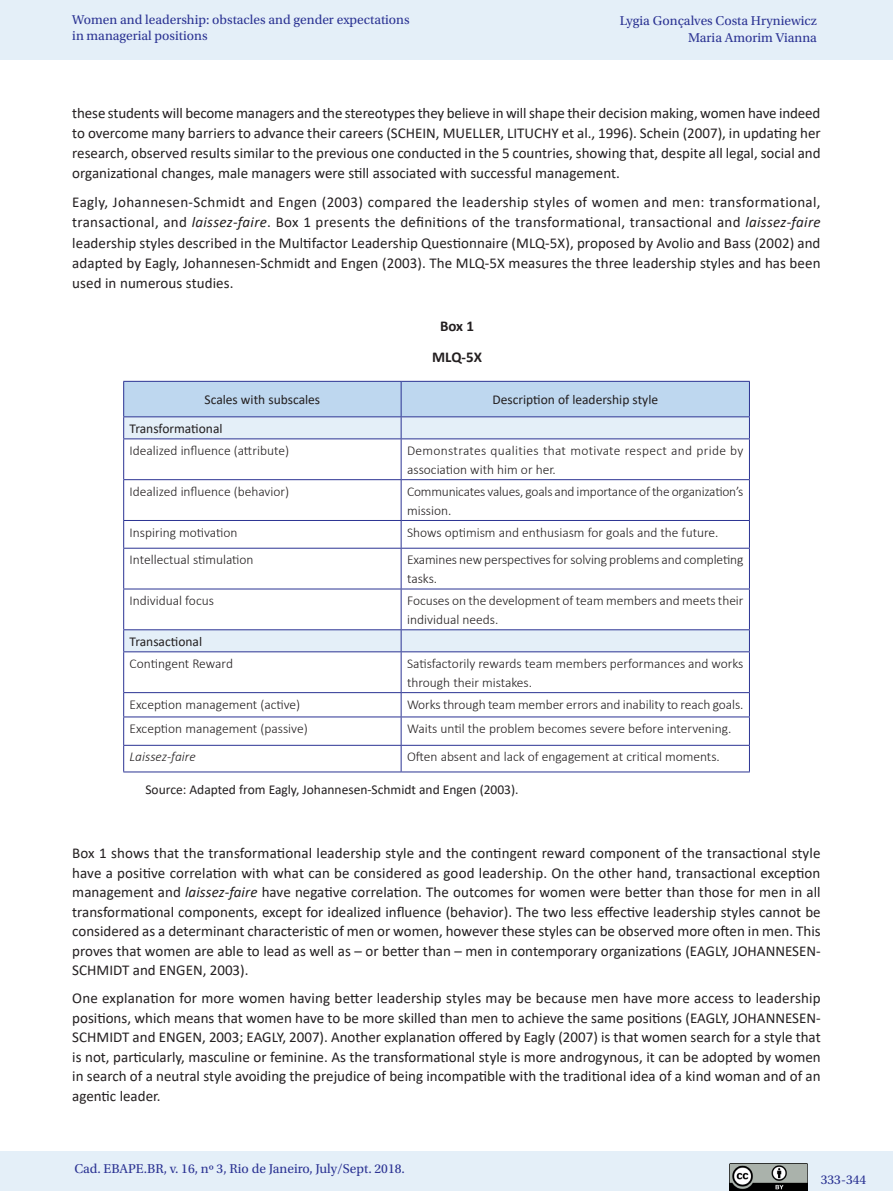
<style>
.page{position:relative;width:893px;height:1191px;background:#fff}
.page>*{position:absolute;margin:0;border:0;box-sizing:border-box;transform-origin:0 0}
._06_0_texto{font:15px/19.5px "Calibri";color:#231f20;text-align:justify}
._08_2_tabela_titulo{font:700 15px "Calibri";color:#231f20}
._08_2_tabela_texto_1{font:300 13.5px/18.8px "Calibri";color:#231f20}
.t1{font:13.5px/16.5px "Utopia Std";color:#2b3393}
._08_2_tabela_fonte{font:13.5px "Calibri";color:#231f20}
._08_2_tabela_gargant{font:13.5px "Calibri";color:#231f20}
._08_2_tabela_texto_1-2{font:13.5px "Calibri";color:#231f20}
._08_2_tabela_texto_1-3{font:italic 300 13.5px "Calibri";color:#231f20}
.s1{font-style:italic}
</style>
<div class="page">
<div style="left:0;top:1151px;width:893px;height:40px;background:#e4eff8"></div>
<img style="left:730px;top:1163px;width:77px;height:27px">
<div style="left:0;top:0;width:893px;height:60px;background:#e4eff8"></div>
<svg style="left:124px;top:439px;width:625px;height:212px"></svg>
<svg style="left:123px;top:381px;width:627px;height:57px;background:#c6d9ee"></svg>
<hr style="left:123px;top:438px;width:278px;height:1px;background:#2b3393">
<hr style="left:123px;top:439px;width:1px;height:40px;background:#2b3393">
<hr style="left:401px;top:438px;width:349px;height:1px;background:#2b3393">
<hr style="left:401px;top:439px;width:1px;height:40px;background:#2b3393">
<hr style="left:749px;top:439px;width:1px;height:40px;background:#2b3393">
<hr style="left:123px;top:479px;width:278px;height:1px;background:#2b3393">
<hr style="left:123px;top:480px;width:1px;height:40px;background:#2b3393">
<hr style="left:401px;top:479px;width:349px;height:1px;background:#2b3393">
<hr style="left:401px;top:480px;width:1px;height:40px;background:#2b3393">
<hr style="left:749px;top:480px;width:1px;height:40px;background:#2b3393">
<hr style="left:123px;top:520px;width:278px;height:1px;background:#2b3393">
<svg style="left:123px;top:521px;width:1px;height:27px"></svg>
<hr style="left:401px;top:520px;width:349px;height:1px;background:#2b3393">
<svg style="left:401px;top:521px;width:1px;height:27px"></svg>
<svg style="left:749px;top:521px;width:1px;height:27px"></svg>
<hr style="left:123px;top:548px;width:278px;height:1px;background:#2b3393">
<hr style="left:123px;top:548px;width:1px;height:40px;background:#2b3393">
<hr style="left:401px;top:548px;width:349px;height:1px;background:#2b3393">
<hr style="left:401px;top:548px;width:1px;height:40px;background:#2b3393">
<hr style="left:749px;top:548px;width:1px;height:40px;background:#2b3393">
<hr style="left:123px;top:588px;width:278px;height:1px;background:#2b3393">
<hr style="left:123px;top:589px;width:1px;height:40px;background:#2b3393">
<hr style="left:401px;top:588px;width:349px;height:1px;background:#2b3393">
<hr style="left:401px;top:589px;width:1px;height:40px;background:#2b3393">
<hr style="left:749px;top:589px;width:1px;height:40px;background:#2b3393">
<hr style="left:123px;top:629px;width:278px;height:1px;background:#2b3393">
<svg style="left:123px;top:630px;width:1px;height:21px"></svg>
<hr style="left:401px;top:629px;width:349px;height:1px;background:#2b3393">
<svg style="left:401px;top:630px;width:1px;height:21px"></svg>
<svg style="left:749px;top:630px;width:1px;height:21px"></svg>
<hr style="left:123px;top:651px;width:278px;height:1px;background:#2b3393">
<hr style="left:123px;top:652px;width:1px;height:40px;background:#2b3393">
<hr style="left:401px;top:651px;width:349px;height:1px;background:#2b3393">
<hr style="left:401px;top:652px;width:1px;height:40px;background:#2b3393">
<hr style="left:749px;top:652px;width:1px;height:40px;background:#2b3393">
<hr style="left:123px;top:692px;width:278px;height:1px;background:#2b3393">
<hr style="left:401px;top:692px;width:349px;height:1px;background:#2b3393">
<hr style="left:123px;top:716px;width:278px;height:1px;background:#2b3393">
<hr style="left:401px;top:716px;width:349px;height:1px;background:#2b3393">
<hr style="left:123px;top:745px;width:278px;height:1px;background:#2b3393">
<svg style="left:123px;top:693px;width:1px;height:78px"></svg>
<hr style="left:401px;top:745px;width:349px;height:1px;background:#2b3393">
<svg style="left:401px;top:693px;width:1px;height:78px"></svg>
<svg style="left:749px;top:693px;width:1px;height:78px"></svg>
<hr style="left:123px;top:771px;width:278px;height:1px;background:#2b3393">
<hr style="left:401px;top:771px;width:349px;height:1px;background:#2b3393">
<p class="t1" style="left:72px;top:11px;width:339px">Women and leadership: obstacles and gender expectations in managerial positions</p>
<p class="t1" style="left:620px;top:13px;width:199px;text-align:right">Lygia Gonçalves Costa Hryniewicz<br>Maria Amorim Vianna</p>
<p class="_06_0_texto" style="left:72px;top:102px;width:750px;line-height:20.2px">these students will become managers and the stereotypes they believe in will shape their decision making, women have indeed to overcome many barriers to advance their careers (SCHEIN, MUELLER, LITUCHY et al., 1996). Schein (2007), in updating her research, observed results similar to the previous one conducted in the 5 countries, showing that, despite all legal, social and organizational changes, male managers were still associated with successful management.</p>
<p class="_06_0_texto" style="left:72px;top:192px;width:750px;line-height:20.2px">Eagly, Johannesen-Schmidt and Engen (2003) compared the leadership styles of women and men: transformational, transactional, and <span class="s1">laissez-faire</span>. Box 1 presents the definitions of the transformational, transactional and <span class="s1">laissez-faire </span>leadership styles described in the Multifactor Leadership Questionnaire (MLQ-5X), proposed by Avolio and Bass (2002) and adapted by Eagly, Johannesen-Schmidt and Engen (2003). The MLQ-5X measures the three leadership styles and has been used in numerous studies.</p>
<p class="_08_2_tabela_titulo" style="left:440px;top:315px;width:36px">Box 1</p>
<p class="_08_2_tabela_titulo" style="left:432px;top:346px;width:51px">MLQ-5X</p>
<p class="_08_2_tabela_gargant" style="left:205px;top:390px;width:117px">Scales with subscales</p>
<p class="_08_2_tabela_gargant" style="left:492px;top:390px;width:167px">Description of leadership style</p>
<p class="_08_2_tabela_texto_1-2" style="left:130px;top:419px;width:94px">Transformational</p>
<p class="_08_2_tabela_texto_1" style="left:130px;top:441px;width:161px">Idealized influence (attribute)</p>
<p class="_08_2_tabela_texto_1" style="left:407px;top:441px;width:338px">Demonstrates qualities that motivate respect and pride by association with him or her.</p>
<p class="_08_2_tabela_texto_1" style="left:130px;top:482px;width:161px">Idealized influence (behavior)</p>
<p class="_08_2_tabela_texto_1" style="left:407px;top:482px;width:338px">Communicates values, goals and importance of the organization’s mission.</p>
<p class="_08_2_tabela_texto_1" style="left:130px;top:522px;width:109px">Inspiring motivation</p>
<p class="_08_2_tabela_texto_1" style="left:407px;top:522px;width:313px">Shows optimism and enthusiasm for goals and the future.</p>
<p class="_08_2_tabela_texto_1" style="left:130px;top:550px;width:125px">Intellectual stimulation</p>
<p class="_08_2_tabela_texto_1" style="left:407px;top:550px;width:338px">Examines new perspectives for solving problems and completing tasks.</p>
<p class="_08_2_tabela_texto_1" style="left:130px;top:591px;width:86px">Individual focus</p>
<p class="_08_2_tabela_texto_1" style="left:407px;top:591px;width:338px">Focuses on the development of team members and meets their individual needs.</p>
<p class="_08_2_tabela_texto_1-2" style="left:130px;top:632px;width:74px">Transactional</p>
<p class="_08_2_tabela_texto_1" style="left:130px;top:654px;width:105px">Contingent Reward</p>
<p class="_08_2_tabela_texto_1" style="left:407px;top:654px;width:338px">Satisfactorily rewards team members performances and works through their mistakes.</p>
<p class="_08_2_tabela_texto_1" style="left:130px;top:694px;width:172px">Exception management (active)</p>
<p class="_08_2_tabela_texto_1" style="left:407px;top:694px;width:338px">Works through team member errors and inability to reach goals.</p>
<p class="_08_2_tabela_texto_1" style="left:130px;top:719px;width:180px">Exception management (passive)</p>
<p class="_08_2_tabela_texto_1" style="left:407px;top:719px;width:326px">Waits until the problem becomes severe before intervening.</p>
<p class="_08_2_tabela_texto_1-3" style="left:130px;top:748px;width:68px">Laissez-faire</p>
<p class="_08_2_tabela_texto_1" style="left:407px;top:747px;width:314px">Often absent and lack of engagement at critical moments.</p>
<p class="_08_2_tabela_fonte" style="left:145px;top:779px;width:375px">Source: Adapted from Eagly, Johannesen-Schmidt and Engen (2003).</p>
<p class="_06_0_texto" style="left:72px;top:843px;width:750px">Box 1 shows that the transformational leadership style and the contingent reward component of the transactional style have a positive correlation with what can be considered as good leadership. On the other hand, transactional exception management and <span class="s1">laissez-faire</span> have negative correlation. The outcomes for women were better than those for men in all transformational components, except for idealized influence (behavior). The two less effective leadership styles cannot be considered as a determinant characteristic of men or women, however these styles can be observed more often in men. This proves that women are able to lead as well as – or better than – men in contemporary organizations (EAGLY, JOHANNESEN-SCHMIDT and ENGEN, 2003).</p>
<p class="_06_0_texto" style="left:72px;top:988px;width:750px">One explanation for more women having better leadership styles may be because men have more access to leadership positions, which means that women have to be more skilled than men to achieve the same positions (EAGLY, JOHANNESEN-SCHMIDT and ENGEN, 2003; EAGLY, 2007). Another explanation offered by Eagly (2007) is that women search for a style that is not, particularly, masculine or feminine. As the transformational style is more androgynous, it can be adopted by women in search of a neutral style avoiding the prejudice of being incompatible with the traditional idea of a kind woman and of an agentic leader.</p>
<p class="t1" style="left:74px;top:1160px;width:332px">Cad. EBAPE.BR, v. 16, nº 3, Rio de Janeiro, July/Sept. 2018.</p>
<p class="t1" style="left:821px;top:1171px;width:47px">333-344</p>
</div>
